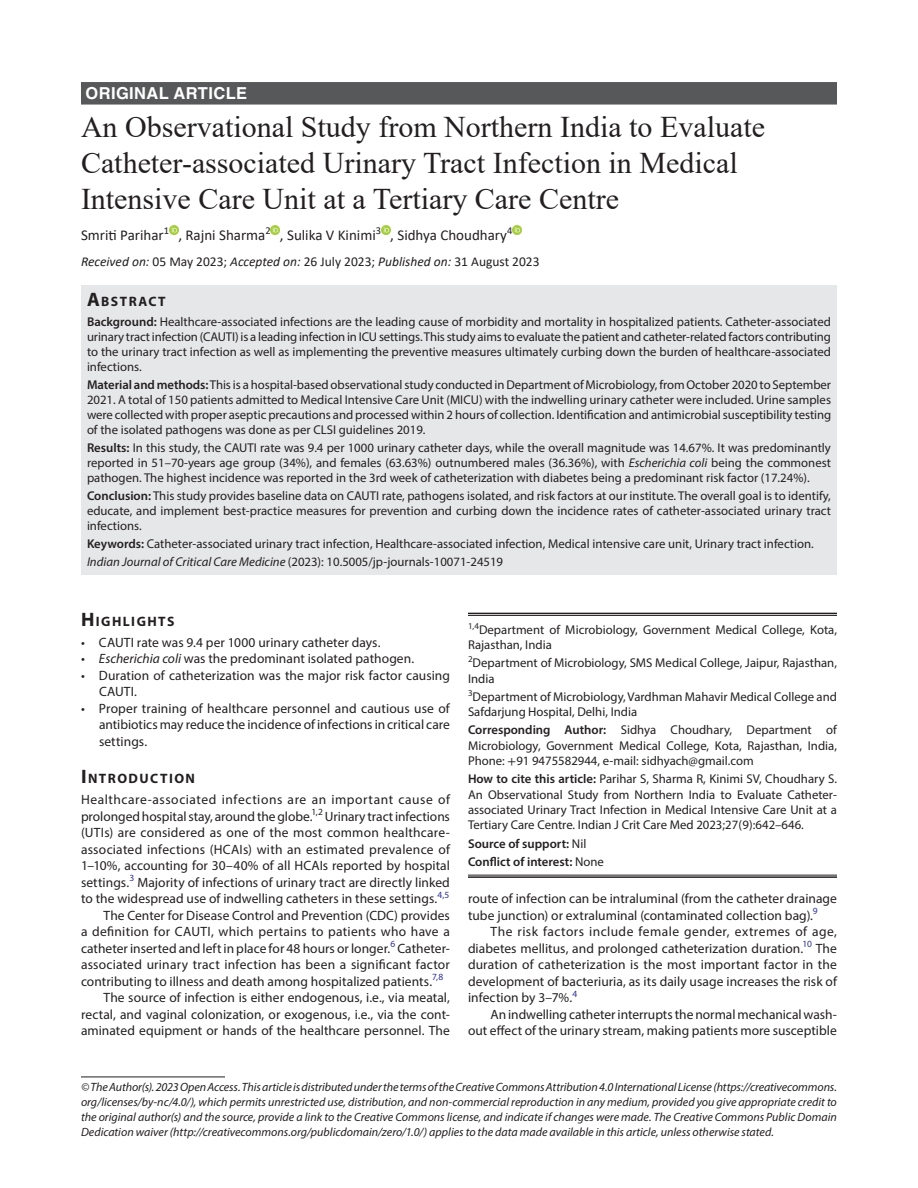
<style>
.page{position:relative;width:918px;height:1188px;background:#fff}
.page>*{position:absolute;margin:0;border:0;box-sizing:border-box;transform-origin:0 0}
.t1{font:30px/36px "Times New Roman";color:#231f20}
.ArticleType{font:700 16.5px "Helvetica LT Std";letter-spacing:.025em;color:#fff}
.AuthorName{font:15px "Calibri";color:#231f20}
.Head-1{font:700 13.65px "Myriad Pro";letter-spacing:.105em;color:#231f20}
.Head-1-first{font:700 13.65px "Myriad Pro";letter-spacing:.105em;color:#231f20}
.AbstractTitle{font:700 13.65px "Myriad Pro";letter-spacing:.105em;color:#231f20}
.Para-Indent{font:13.5px/16.5px "Myriad Pro";color:#231f20;text-align:justify}
.Para-NoIndent{font:13.5px/16.5px "Myriad Pro";letter-spacing:.005em;color:#231f20;text-align:justify}
.List-Bullet{font:13.5px/16.5px "Myriad Pro";color:#231f20}
.PAS_History{font:italic 13.5px "Calibri";color:#231f20}
.Abstract-Para-first{font:12.75px/15px "Myriad Pro";color:#231f20;text-align:justify}
.How_to_Cite{font:12.75px/15.3px "Myriad Pro";color:#231f20;text-align:justify}
.Affiliation{font:12.75px/15.3px "Myriad Pro";color:#231f20}
.Corresponding_Author{font:12.75px/15.3px "Myriad Pro";color:#231f20;text-align:justify}
.Keywords{font:12.75px "Myriad Pro";color:#231f20}
.JT_DOI{font:12.75px "Myriad Pro";color:#231f20}
.Affiliation-first{font:12.75px/15.3px "Myriad Pro";color:#231f20}
.COI{font:600 12.75px "Myriad Pro";color:#231f20}
.Source{font:600 12.75px "Myriad Pro";color:#231f20}
.FootNote{font:italic 12px/15px "Myriad Pro";color:#231f20;text-align:justify}
.s1{font-style:normal}
.s2{font-size:19.5px}
.s3{font-weight:600}
.s4{font-style:italic}
.s5{font-family:"STIX General"}
.s6{font-weight:400}
</style>
<div class="page">
<div style="left:81px;top:82px;width:756px;height:23px;background:#57585a"></div>
<div style="left:81px;top:286px;width:756px;height:25px;background:#e6e7e9"></div>
<div style="left:81px;top:310px;width:756px;height:70px;background:#e6e7e9"></div>
<div style="left:81px;top:373px;width:756px;height:70px;background:#e6e7e9"></div>
<div style="left:81px;top:436px;width:756px;height:55px;background:#e6e7e9"></div>
<div style="left:81px;top:484px;width:756px;height:55px;background:#e6e7e9"></div>
<div style="left:81px;top:532px;width:756px;height:25px;background:#e6e7e9"></div>
<div style="left:81px;top:550px;width:756px;height:25px;background:#e6e7e9"></div>
<svg style="left:169px;top:225px;width:9px;height:9px"></svg>
<svg style="left:271px;top:225px;width:9px;height:9px"></svg>
<svg style="left:381px;top:225px;width:9px;height:9px"></svg>
<svg style="left:512px;top:225px;width:10px;height:9px"></svg>
<hr style="left:81px;top:1077px;width:144px;height:1px;background:#231f20">
<hr style="left:468px;top:613px;width:369px;height:1px;background:#231f20">
<hr style="left:468px;top:615px;width:369px;height:1px;background:#231f20">
<hr style="left:468px;top:875px;width:369px;height:1px;background:#231f20">
<hr style="left:468px;top:876px;width:369px;height:2px;background:#231f20">
<p class="ArticleType" style="left:86px;top:83px;width:163px">ORIGINAL ARTICLE</p>
<p class="t1" style="left:81px;top:108px;width:686px">An Observational Study from Northern India to Evaluate<br>Catheter-associated Urinary Tract Infection in Medical<br>Intensive Care Unit at a Tertiary Care Centre</p>
<p class="AuthorName" style="left:81px;top:225px;width:433px">Smriti Parihar<sup>1</sup> , Rajni Sharma<sup>2</sup> , Sulika V Kinimi<sup>3</sup> , Sidhya Choudhary<sup>4</sup></p>
<p class="PAS_History" style="left:81px;top:252px;width:460px">Received on: <span class="s1">05 May 2023;</span> Accepted on: <span class="s1">26 July 2023;</span> Published on: <span class="s1">31 August 2023</span></p>
<p class="AbstractTitle" style="left:87px;top:293px;width:80px"><span class="s2">A</span>BSTRACT</p>
<p class="Abstract-Para-first" style="left:87px;top:314px;width:746px"><span class="s3">Background:</span> Healthcare-associated infections are the leading cause of morbidity and mortality in hospitalized patients. Catheter-associated urinary tract infection (CAUTI) is a leading infection in ICU settings. This study aims to evaluate the patient and catheter-related factors contributing to the urinary tract infection as well as implementing the preventive measures ultimately curbing down the burden of healthcare-associated infections.</p>
<p class="Abstract-Para-first" style="left:87px;top:377px;width:746px"><span class="s3">Material and methods:</span> This is a hospital-based observational study conducted in Department of Microbiology, from October 2020 to September 2021. A total of 150 patients admitted to Medical Intensive Care Unit (MICU) with the indwelling urinary catheter were included. Urine samples were collected with proper aseptic precautions and processed within 2 hours of collection. Identification and antimicrobial susceptibility testing of the isolated pathogens was done as per CLSI guidelines 2019.</p>
<p class="Abstract-Para-first" style="left:87px;top:440px;width:746px"><span class="s3">Results:</span> In this study, the CAUTI rate was 9.4 per 1000 urinary catheter days, while the overall magnitude was 14.67%. It was predominantly reported in 51–70-years age group (34%), and females (63.63%) outnumbered males (36.36%), with <span class="s4">Escherichia coli</span> being the commonest pathogen. The highest incidence was reported in the 3rd week of catheterization with diabetes being a predominant risk factor (17.24%).</p>
<p class="Abstract-Para-first" style="left:87px;top:488px;width:746px"><span class="s3">Conclusion:</span> This study provides baseline data on CAUTI rate, pathogens isolated, and risk factors at our institute. The overall goal is to identify, educate, and implement best-practice measures for prevention and curbing down the incidence rates of catheter-associated urinary tract infections.</p>
<p class="Keywords" style="left:87px;top:536px;width:728px"><span class="s3">Keywords:</span> Catheter-associated urinary tract infection, Healthcare-associated infection, Medical intensive care unit, Urinary tract infection.</p>
<p class="JT_DOI" style="left:87px;top:554px;width:418px"><span class="s4">Indian Journal of Critical Care Medicine</span> (2023): 10.5005/jp-journals-10071-24519</p>
<p class="Head-1-first" style="left:81px;top:612px;width:95px"><span class="s2">H</span>IGHLIGHTS</p>
<p class="List-Bullet" style="left:81px;top:634px;width:301px">• CAUTI rate was 9.4 per 1000 urinary catheter days.</p>
<p class="List-Bullet" style="left:81px;top:650px;width:335px"><span class="s4">• Escherichia coli</span> was the predominant isolated pathogen.</p>
<p class="List-Bullet" style="left:99px;top:667px;width:353px;text-indent:-18px">• Duration of catheterization was the major risk factor causing<br>CAUTI.</p>
<p class="List-Bullet" style="left:99px;top:700px;width:352px;text-align:justify;text-indent:-18px">• Proper training of healthcare personnel and cautious use of antibiotics may reduce the incidence of infections in critical care settings.</p>
<p class="Head-1" style="left:81px;top:770px;width:116px"><span class="s2">I</span> NTRODUCTION</p>
<p class="Para-NoIndent" style="left:81px;top:791px;width:371px">Healthcare-associated infections are an important cause of prolonged hospital stay, around the globe.<sup>1,2</sup> Urinary tract infections (UTIs) are considered as one of the most common healthcare&shy;associated infections (HCAIs) with an estimated prevalence of 1–10%, accounting for 30–40% of all HCAIs reported by hospital settings.<sup>3</sup> Majority of infections of urinary tract are directly linked to the widespread use of indwelling catheters in these settings.<sup>4,5</sup></p>
<p class="Para-Indent" style="left:81px;top:907px;width:371px;text-indent:22px">The Center for Disease Control and Prevention (CDC) provides a definition for CAUTI, which pertains to patients who have a catheter inserted and left in place for 48 hours or longer.<sup>6</sup> Catheter&shy;associated urinary tract infection has been a significant factor contributing to illness and death among hospitalized patients.<sup>7,8</sup></p>
<p class="Para-Indent" style="left:81px;top:989px;width:371px;text-indent:22px">The source of infection is either endogenous, i.e., via meatal, rectal, and vaginal colonization, or exogenous, i.e., via the cont&shy;aminated equipment or hands of the healthcare personnel. The</p>
<p class="Affiliation-first" style="left:468px;top:622px;width:371px"><sup>1,4</sup>Department of Microbiology, Government Medical College, Kota,<br>Rajasthan, India</p>
<p class="Affiliation" style="left:468px;top:655px;width:370px"><sup>2</sup>Department of Microbiology, SMS Medical College, Jaipur, Rajasthan,<br>India</p>
<p class="Affiliation" style="left:468px;top:689px;width:370px"><sup>3</sup>Department of Microbiology, Vardhman Mahavir Medical College and<br>Safdarjung Hospital, Delhi, India</p>
<p class="Corresponding_Author" style="left:468px;top:722px;width:371px"><span class="s3">Corresponding Author:</span> Sidhya Choudhary, Department of Microbiology, Government Medical College, Kota, Rajasthan, India, Phone: <span class="s5">+</span>91 9475582944, e-mail: sidhyach@gmail.com</p>
<p class="How_to_Cite" style="left:468px;top:771px;width:371px"><span class="s3">How to cite this article:</span> Parihar S, Sharma R, Kinimi SV, Choudhary S.<br>An Observational Study from Northern India to Evaluate Catheter&shy;associated Urinary Tract Infection in Medical Intensive Care Unit at a Tertiary Care Centre. Indian J Crit Care Med 2023;27(9):642–646.</p>
<p class="Source" style="left:468px;top:835px;width:120px">Source of support: <span class="s6">Nil</span></p>
<p class="COI" style="left:468px;top:853px;width:137px">Conflict of interest: <span class="s6">None</span></p>
<p class="Para-Indent" style="left:468px;top:890px;width:370px">route of infection can be intraluminal (from the catheter drainage tube junction) or extraluminal (contaminated collection bag).<sup>9</sup></p>
<p class="Para-Indent" style="left:468px;top:923px;width:371px;text-indent:22px">The risk factors include female gender, extremes of age, diabetes mellitus, and prolonged catheterization duration.<sup>10</sup> The duration of catheterization is the most important factor in the development of bacteriuria, as its daily usage increases the risk of infection by 3–7%.<sup>4</sup></p>
<p class="Para-Indent" style="left:468px;top:1006px;width:371px;text-align:right">An indwelling catheter interrupts the normal mechanical wash&shy;out effect of the urinary stream, making patients more susceptible</p>
<p class="FootNote" style="left:81px;top:1079px;width:758px">© The Author(s). 2023 Open Access. This article is distributed under the terms of the Creative Commons Attribution 4.0 International License (https://creativecommons. org/licenses/by-nc/4.0/), which permits unrestricted use, distribution, and non-commercial reproduction in any medium, provided you give appropriate credit to the original author(s) and the source, provide a link to the Creative Commons license, and indicate if changes were made. The Creative Commons Public Domain Dedication waiver (http://creativecommons.org/publicdomain/zero/1.0/) applies to the data made available in this article, unless otherwise stated.</p>
</div>
